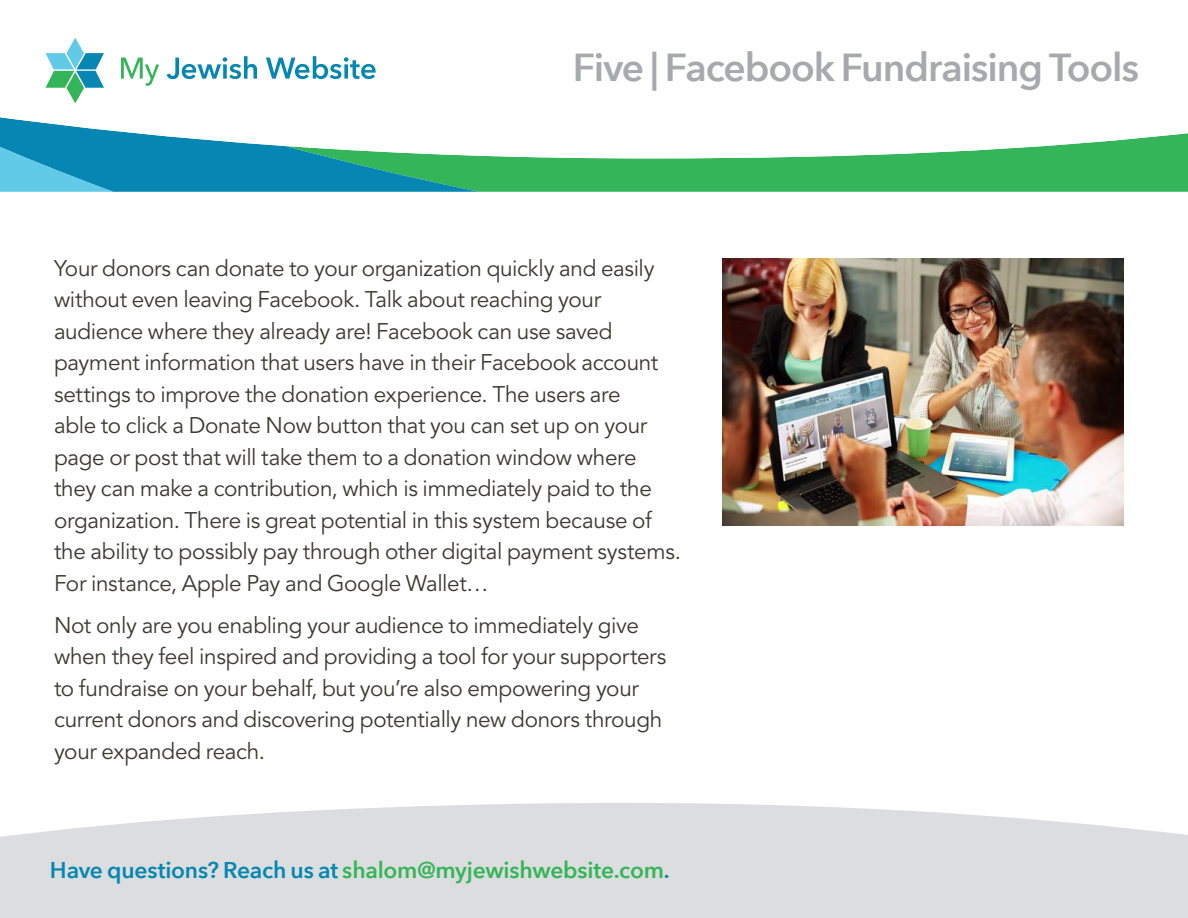
<style>
.page{position:relative;width:1188px;height:918px;background:#fff}
.page>*{position:absolute;margin:0;border:0;box-sizing:border-box;transform-origin:0 0}
.t1{font:600 39px "Avenir Next";letter-spacing:-.03em;color:#a7a9ac}
.t2{font:600 22.8px "Avenir Next";letter-spacing:-.01em;color:#35b55a}
.t3{font:22.5px/31.5px "Avenir";letter-spacing:-.015em;color:#3d3834}
.s1{color:#0586b3}
</style>
<div class="page">
<div style="left:479px;top:158px;width:709px;height:34px;background:#35b55a"></div>
<svg style="left:0;top:158px;width:479px;height:34px;background:#1b98ad"></svg>
<svg style="left:0;top:37px;width:1188px;height:121px"></svg>
<svg style="left:0;top:803px;width:1188px;height:115px;background:#dfe0e1"></svg>
<svg style="left:46px;top:38px;width:58px;height:65px"></svg>
<svg style="left:121px;top:58px;width:38px;height:28px"></svg>
<svg style="left:167px;top:56px;width:90px;height:23px"></svg>
<svg style="left:266px;top:56px;width:110px;height:23px"></svg>
<img style="left:723px;top:259px;width:400px;height:267px">
<h1 class="t1" style="left:573px;top:34px;width:568px">Five | Facebook Fundraising Tools</h1>
<p class="t3" style="left:54px;top:253px;width:628px">Your donors can donate to your organization quickly and easily without even leaving Facebook. Talk about reaching your audience where they already are! Facebook can use saved payment information that users have in their Facebook account settings to improve the donation experience. The users are<br>able to click a Donate Now button that you can set up on your page or post that will take them to a donation window where they can make a contribution, which is immediately paid to the organization. There is great potential in this system because of the ability to possibly pay through other digital payment systems.<br>For instance, Apple Pay and Google Wallet…</p>
<p class="t3" style="left:54px;top:610px;width:614px">Not only are you enabling your audience to immediately give when they feel inspired and providing a tool for your supporters to fundraise on your behalf, but you’re also empowering your current donors and discovering potentially new donors through your expanded reach.</p>
<p class="t2" style="left:50px;top:851px;width:621px"><span class="s1">Have questions? Reach us at</span> shalom@myjewishwebsite.com<span class="s1">.</span></p>
</div>
